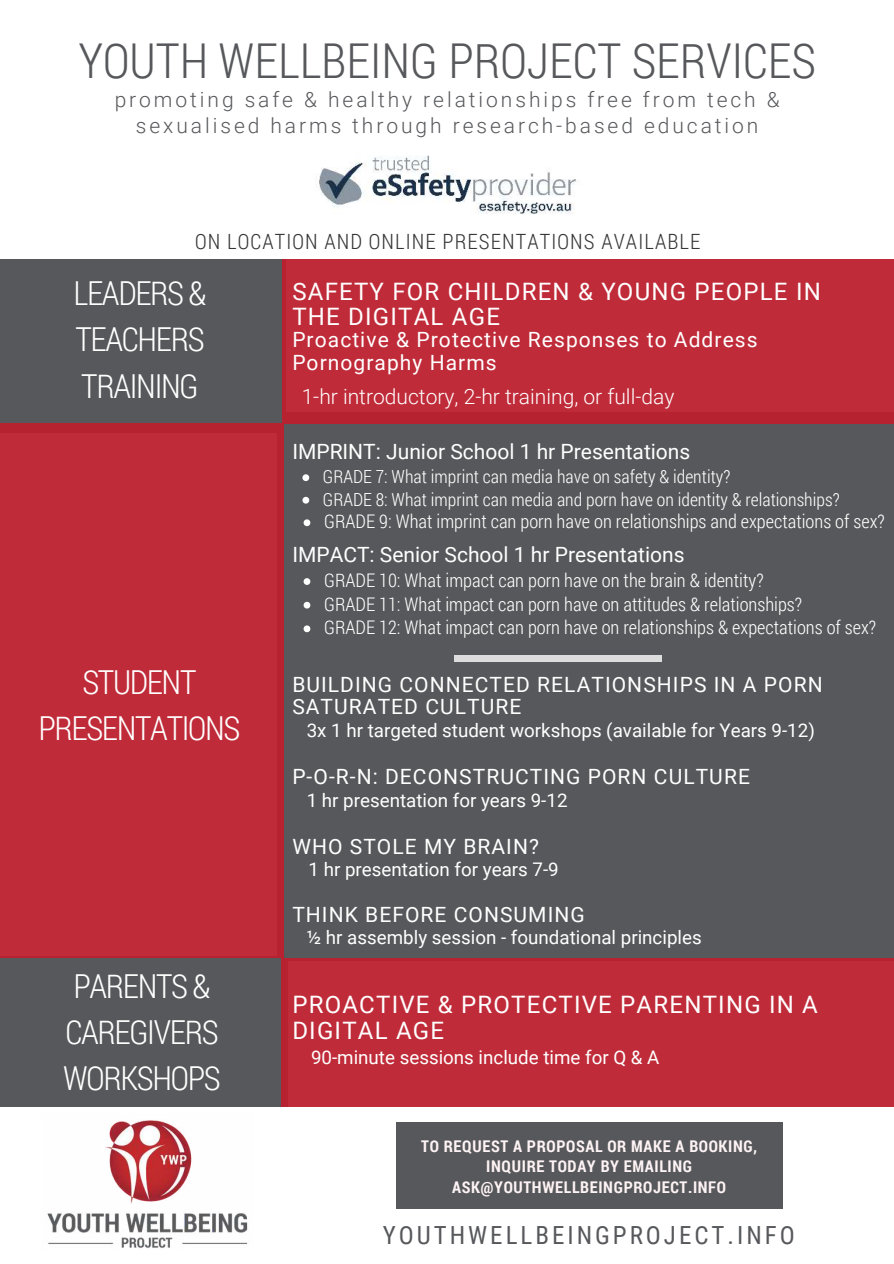
<style>
.page{position:relative;width:894px;height:1264px;background:#fff}
.page>*{position:absolute;margin:0;border:0;box-sizing:border-box;transform-origin:0 0}
.t1{font:300 48px "Roboto Condensed";color:#57585b}
.t2{font:300 33px/46.2px "Roboto Condensed";letter-spacing:-.04em;color:#fff;text-align:center}
.t3{font:24.9px "Roboto Condensed";letter-spacing:.12em;color:#57585b}
.t4{font:24px/25.3px "Roboto";letter-spacing:.05em;color:#fff}
.t5{font:21px/22.5px "Roboto";letter-spacing:.05em;color:#fff}
.t6{font:300 21px/26.1px "Roboto";letter-spacing:.14em;color:#57585b;text-align:center}
.t7{font:21px "Roboto";color:#fff}
.t8{font:300 21px "Roboto Condensed";letter-spacing:.055em;color:#363636}
.t9{font:300 21px "Roboto";color:#fff}
.t10{font:300 18.75px/23.7px "Roboto Condensed";color:#fff}
.t11{font:18.75px "Roboto";color:#fff}
.t12{font:300 18px/22.5px "Roboto Condensed";color:#fff}
.t13{font:700 16.2px/20.5px "Roboto Condensed";letter-spacing:.04em;color:#fff4f5;text-align:center}
</style>
<div class="page">
<div style="left:0;top:260px;width:285px;height:172px;background:#57585b"></div>
<div style="left:277px;top:412px;width:616px;height:548px;background:#57585b"></div>
<div style="left:0;top:956px;width:287px;height:150px;background:#57585b"></div>
<img style="left:47px;top:1120px;width:201px;height:128px">
<div style="left:0;top:424px;width:283px;height:533px;background:#c02b39"></div>
<div style="left:282px;top:260px;width:611px;height:163px;background:#c02b39"></div>
<img style="left:316px;top:155px;width:260px;height:59px">
<div style="left:281px;top:958px;width:612px;height:148px;background:#c02b39"></div>
<svg style="left:302px;top:474px;width:7px;height:7px"></svg>
<svg style="left:302px;top:497px;width:7px;height:6px"></svg>
<svg style="left:303px;top:519px;width:7px;height:7px"></svg>
<svg style="left:303px;top:578px;width:7px;height:7px"></svg>
<svg style="left:303px;top:602px;width:7px;height:6px"></svg>
<svg style="left:303px;top:625px;width:7px;height:7px"></svg>
<div style="left:454px;top:655px;width:207px;height:6px;background:#ddddde"></div>
<div style="left:395px;top:1122px;width:387px;height:87px;background:#57585b"></div>
<h1 class="t1" style="left:78px;top:28px;width:738px">YOUTH WELLBEING PROJECT SERVICES</h1>
<p class="t6" style="left:115px;top:86px;width:666px">promoting safe &amp; healthy relationships free from tech &amp; sexualised harms through research-based education</p>
<p class="t8" style="left:195px;top:227px;width:506px">ON LOCATION AND ONLINE PRESENTATIONS AVAILABLE</p>
<h2 class="t2" style="left:74px;top:269px;width:134px;text-align:justify">LEADERS &amp; TEACHERS TRAINING</h2>
<h2 class="t2" style="left:38px;top:658px;width:203px">STUDENT<br>PRESENTATIONS</h2>
<h2 class="t2" style="left:63px;top:962px;width:159px">PARENTS &amp;<br>CAREGIVERS<br>WORKSHOPS</h2>
<p class="t4" style="left:292px;top:277px;width:530px">SAFETY FOR CHILDREN &amp; YOUNG PEOPLE IN<br>THE DIGITAL AGE</p>
<p class="t5" style="left:292px;top:328px;width:466px">Proactive &amp; Protective Responses to Address<br>Pornography Harms</p>
<p class="t9" style="left:301px;top:381px;width:374px">1-hr introductory, 2-hr training, or full-day</p>
<p class="t7" style="left:292px;top:436px;width:399px">IMPRINT: Junior School 1 hr Presentations</p>
<p class="t12" style="left:323px;top:465px;width:518px">GRADE 7: What imprint can media have on safety &amp; identity?<br>GRADE 8: What imprint can media and porn have on identity &amp; relationships?</p>
<p class="t10" style="left:324px;top:509px;width:562px">GRADE 9: What imprint can porn have on relationships and expectations of sex?</p>
<p class="t7" style="left:292px;top:540px;width:393px">IMPACT: Senior School 1 hr Presentations</p>
<p class="t10" style="left:324px;top:568px;width:553px">GRADE 10: What impact can porn have on the brain &amp; identity?<br>GRADE 11: What impact can porn have on attitudes &amp; relationships?<br>GRADE 12: What impact can porn have on relationships &amp; expectations of sex?</p>
<p class="t5" style="left:292px;top:672px;width:531px">BUILDING CONNECTED RELATIONSHIPS IN A PORN<br>SATURATED CULTURE</p>
<p class="t11" style="left:307px;top:717px;width:509px">3x 1 hr targeted student workshops (available for Years 9-12)</p>
<p class="t5" style="left:292px;top:764px;width:459px">P-O-R-N: DECONSTRUCTING PORN CULTURE</p>
<p class="t11" style="left:307px;top:787px;width:262px">1 hr presentation for years 9-12</p>
<p class="t5" style="left:292px;top:834px;width:248px">WHO STOLE MY BRAIN?</p>
<p class="t11" style="left:308px;top:856px;width:252px">1 hr presentation for years 7-9</p>
<p class="t5" style="left:292px;top:902px;width:294px">THINK BEFORE CONSUMING</p>
<p class="t11" style="left:307px;top:924px;width:396px">½ hr assembly session - foundational principles</p>
<p class="t4" style="left:292px;top:991px;width:527px">PROACTIVE &amp; PROTECTIVE PARENTING IN A<br>DIGITAL AGE</p>
<p class="t11" style="left:311px;top:1043px;width:350px">90-minute sessions include time for Q &amp; A</p>
<p class="t13" style="left:421px;top:1134px;width:337px">TO REQUEST A PROPOSAL OR MAKE A BOOKING,<br>INQUIRE TODAY BY EMAILING<br>ASK@YOUTHWELLBEINGPROJECT.INFO</p>
<h3 class="t3" style="left:382px;top:1217px;width:413px">YOUTHWELLBEINGPROJECT.INFO</h3>
</div>
